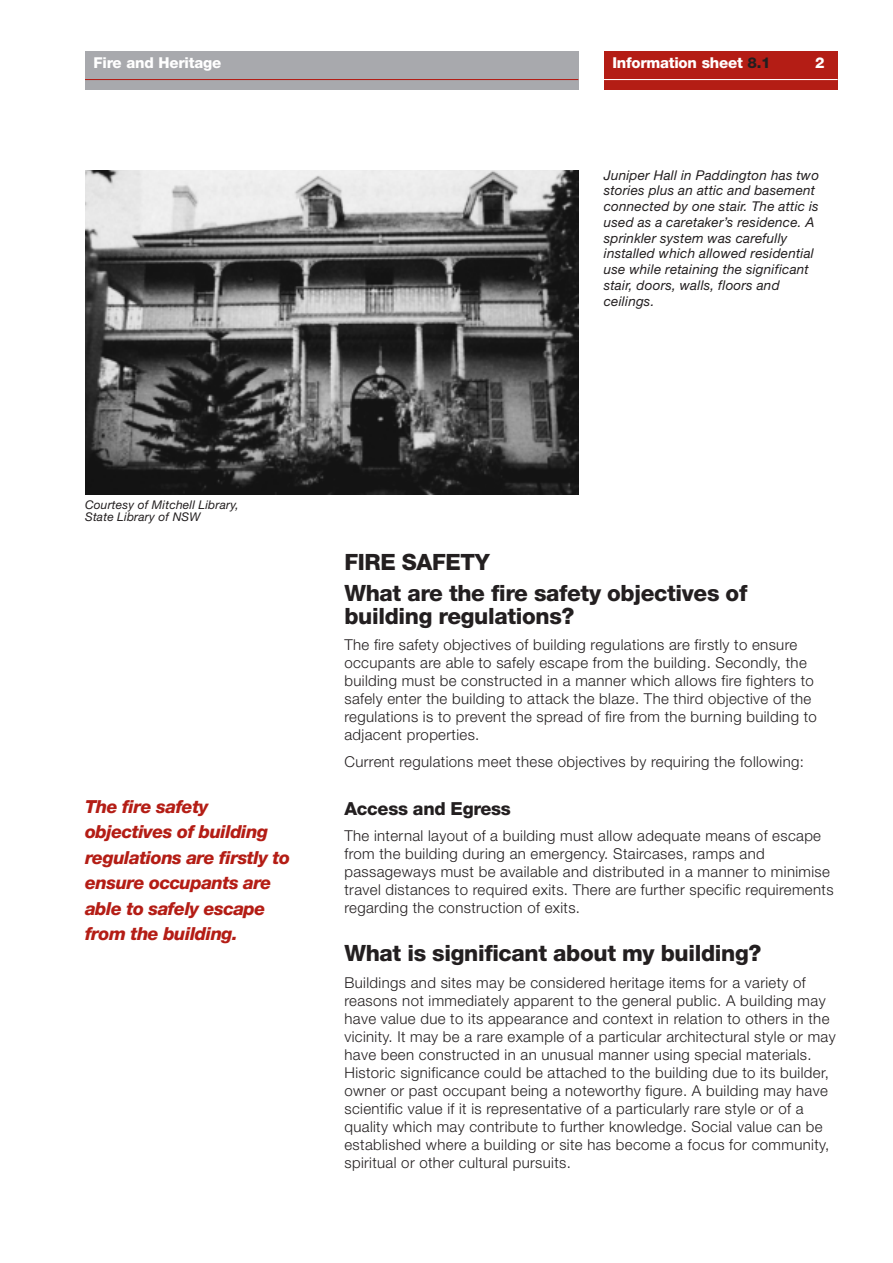
<style>
.page{position:relative;width:893px;height:1263px;background:#fff}
.page>*{position:absolute;margin:0;border:0;box-sizing:border-box;transform-origin:0 0}
.t1{font:800 22.5px/31px "Helvetica Neue";letter-spacing:-.015em;color:#231f20}
.t2{font:italic 800 18px/25.5px "Helvetica Neue";letter-spacing:-.025em;color:#b41d15}
.t3{font:800 18px "Helvetica Neue";letter-spacing:-.015em;color:#231f20}
.t4{font:300 15px/18px "Helvetica Neue";letter-spacing:.025em;color:#231f20}
.t5{font:800 15px "Helvetica Neue";letter-spacing:-.015em;color:#fff}
.t6{font:italic 13.5px/15.8px "Helvetica Neue";letter-spacing:.015em;color:#231f20}
.t7{font:italic 12px/12px "Helvetica Neue";letter-spacing:.015em;color:#231f20}
.s1{color:#231f20}
</style>
<div class="page">
<div style="left:85px;top:51px;width:493px;height:38px;background:#a8a9ad"></div>
<div style="left:604px;top:51px;width:234px;height:38px;background:#b41d15"></div>
<hr style="left:85px;top:79px;width:493px;height:1px;background:#b41d15">
<hr style="left:604px;top:79px;width:234px;height:1px;background:#fff">
<img style="left:85px;top:170px;width:493px;height:324px">
<p class="t5" style="left:94px;top:58px;width:129px">Fire and Heritage</p>
<p class="t5" style="left:612px;top:58px;width:160px">Information sheet <span class="s1">8.1</span></p>
<p class="t5" style="left:815px;top:58px;width:11px">2</p>
<p class="t6" style="left:604px;top:168px;width:217px">Juniper Hall in Paddington has two stories plus an attic and basement connected by one stair. The attic is used as a caretaker’s residence. A sprinkler system was carefully installed which allowed residential use while retaining the significant stair, doors, walls, floors and ceilings.</p>
<p class="t7" style="left:85px;top:500px;width:155px">Courtesy of Mitchell Library,<br>State Library of NSW</p>
<p class="t2" style="left:85px;top:795px;width:207px">The fire safety objectives of building regulations are firstly to ensure occupants are able to safely escape from the building.</p>
<h1 class="t1" style="left:344px;top:549px;width:404px">FIRE SAFETY<br>What are the fire safety objectives of</h1>
<h1 class="t1" style="left:344px;top:602px;width:232px">building regulations?</h1>
<p class="t4" style="left:344px;top:637px;width:474px">The fire safety objectives of building regulations are firstly to ensure occupants are able to safely escape from the building. Secondly, the building must be constructed in a manner which allows fire fighters to safely enter the building to attack the blaze. The third objective of the regulations is to prevent the spread of fire from the burning building to adjacent properties.</p>
<p class="t4" style="left:344px;top:754px;width:461px">Current regulations meet these objectives by requiring the following:</p>
<p class="t3" style="left:344px;top:802px;width:168px">Access and Egress</p>
<p class="t4" style="left:344px;top:828px;width:491px">The internal layout of a building must allow adequate means of escape from the building during an emergency. Staircases, ramps and passageways must be available and distributed in a manner to minimise travel distances to required exits. There are further specific requirements regarding the construction of exits.</p>
<h1 class="t1" style="left:344px;top:940px;width:418px">What is significant about my building?</h1>
<p class="t4" style="left:344px;top:975px;width:493px">Buildings and sites may be considered heritage items for a variety of reasons not immediately apparent to the general public. A building may have value due to its appearance and context in relation to others in the vicinity. It may be a rare example of a particular architectural style or may have been constructed in an unusual manner using special materials.<br>Historic significance could be attached to the building due to its builder, owner or past occupant being a noteworthy figure. A building may have scientific value if it is representative of a particularly rare style or of a quality which may contribute to further knowledge. Social value can be established where a building or site has become a focus for community, spiritual or other cultural pursuits.</p>
</div>
